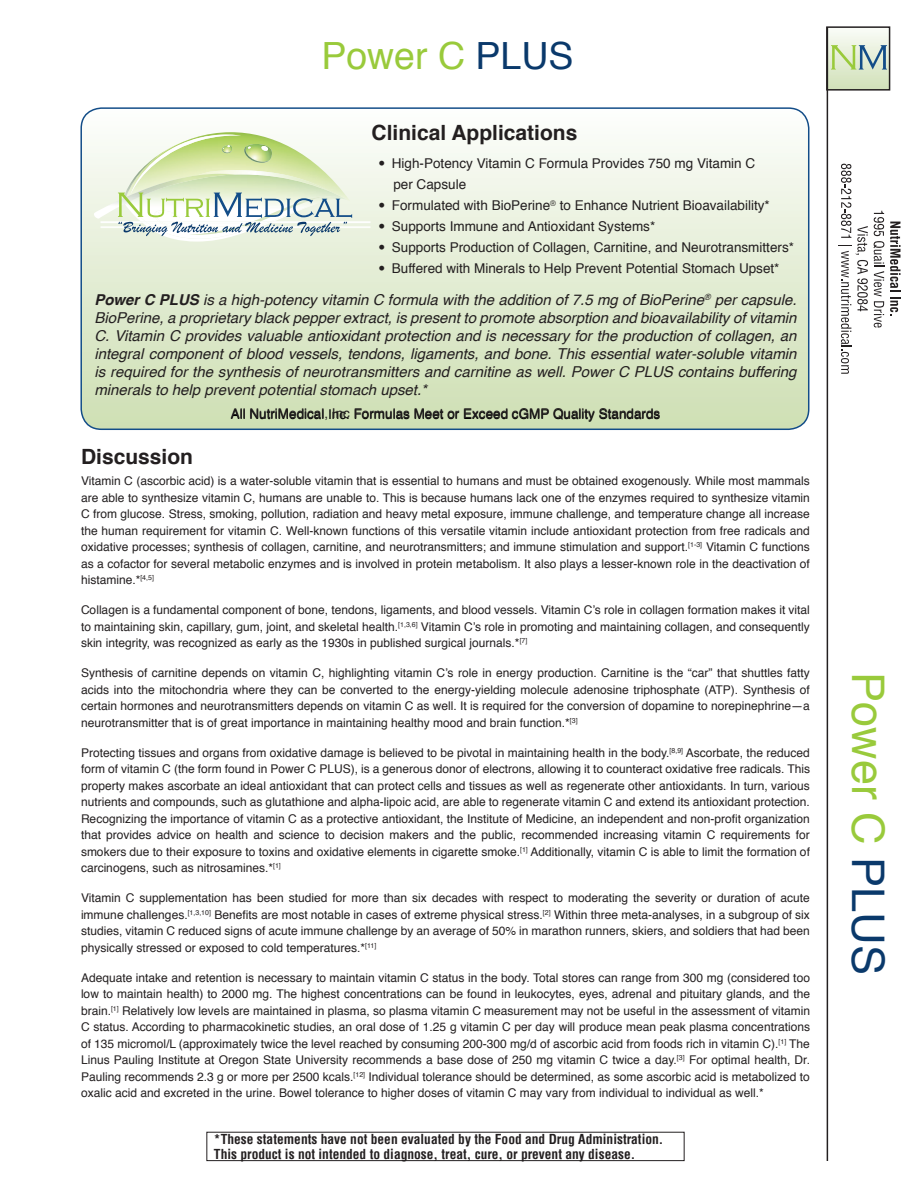
<style>
.page{position:relative;width:918px;height:1188px;background:#fff}
.page>*{position:absolute;margin:0;border:0;box-sizing:border-box;transform-origin:0 0}
.Product_Title{font:45px "Helvetica";color:#99ca3b}
.Product_Title-2{font:37.5px "Helvetica";color:#99ca3b}
.Subheader_Clinical_A{font:700 21px "Helvetica";color:#231f20}
.Subheader{font:700 21px "Helvetica";color:#231f20}
.Text_in_Box{font:italic 15px/18px "Helvetica";color:#231f20;text-align:justify}
.Distributor_Statemen{font:13.5px/21px "Helvetica";color:#231f20}
.t1{font:700 condensed 13.5px/15px "Helvetica";color:#231f20}
.Distributor_Statemen-2{font:13.5px "Helvetica";color:#000}
.Body_Text{font:12px/16.5px "Helvetica";color:#231f20;text-align:justify}
.s1{color:#0a396b}
.s2{font-family:"Trade Gothic LT Std"}
.s3{font-weight:700}
</style>
<div class="page">
<svg style="left:82px;top:108px;width:727px;height:321px"></svg>
<img style="left:126px;top:132px;width:224px;height:3px">
<img style="left:125px;top:236px;width:225px;height:6px">
<img style="left:94px;top:174px;width:7px;height:45px">
<svg style="left:101px;top:135px;width:270px;height:101px"></svg>
<div style="left:827px;top:27px;width:63px;height:63px;background:linear-gradient(to bottom,#fafcf7,#d1e1b8)"></div>
<svg style="left:831px;top:45px;width:56px;height:25px"></svg>
<div style="left:826px;top:26px;width:64px;height:65px;border:2px solid #231f20"></div>
<svg style="left:890px;top:222px;width:11px;height:94px"></svg>
<svg style="left:838px;top:164px;width:46px;height:210px"></svg>
<hr style="left:827px;top:27px;width:1px;height:1134px;background:#231f20">
<div style="left:206px;top:1132px;width:479px;height:29px;border:1px solid #231f20"></div>
<p class="Product_Title-2" style="left:321px;top:27px;width:254px">Power C <span class="s1">PLUS</span></p>
<p class="Subheader_Clinical_A" style="left:372px;top:115px;width:207px">Clinical Applications</p>
<p class="Distributor_Statemen" style="left:393px;top:153px;width:363px;text-indent:-15px"><span class="s2">•</span> High-Potency Vitamin C Formula Provides 750 mg Vitamin C per Capsule</p>
<p class="Distributor_Statemen" style="left:378px;top:195px;width:393px"><span class="s2">•</span> Formulated with BioPerine<sup>®</sup> to Enhance Nutrient Bioavailability*</p>
<p class="Distributor_Statemen" style="left:378px;top:216px;width:278px"><span class="s2">•</span> Supports Immune and Antioxidant Systems*</p>
<p class="Distributor_Statemen" style="left:378px;top:237px;width:417px"><span class="s2">•</span> Supports Production of Collagen, Carnitine, and Neurotransmitters*</p>
<p class="Distributor_Statemen" style="left:378px;top:258px;width:403px"><span class="s2">•</span> Buffered with Minerals to Help Prevent Potential Stomach Upset*</p>
<p class="Text_in_Box" style="left:94px;top:291px;width:704px"><span class="s3">Power C PLUS</span> is a high-potency vitamin C formula with the addition of 7.5 mg of BioPerine<sup>®</sup> per capsule.<br>BioPerine, a proprietary black pepper extract, is present to promote absorption and bioavailability of vitamin C. Vitamin C provides valuable antioxidant protection and is necessary for the production of collagen, an integral component of blood vessels, tendons, ligaments, and bone. This essential water-soluble vitamin is required for the synthesis of neurotransmitters and carnitine as well. Power C PLUS contains buffering minerals to help prevent potential stomach upset.*</p>
<p class="Distributor_Statemen" style="left:231px;top:403px;width:431px">All NutriMedical, Inc Formulas Meet or Exceed cGMP Quality Standards</p>
<p class="Distributor_Statemen-2" style="left:328px;top:404px;width:23px">Inc.</p>
<p class="Subheader" style="left:81px;top:440px;width:114px">Discussion</p>
<p class="Body_Text" style="left:81px;top:473px;width:730px">Vitamin C (ascorbic acid) is a water-soluble vitamin that is essential to humans and must be obtained exogenously. While most mammals are able to synthesize vitamin C, humans are unable to. This is because humans lack one of the enzymes required to synthesize vitamin C from glucose. Stress, smoking, pollution, radiation and heavy metal exposure, immune challenge, and temperature change all increase the human requirement for vitamin C. Well-known functions of this versatile vitamin include antioxidant protection from free radicals and oxidative processes; synthesis of collagen, carnitine, and neurotransmitters; and immune stimulation and support.<sup>[1-3]</sup> Vitamin C functions as a cofactor for several metabolic enzymes and is involved in protein metabolism. It also plays a lesser-known role in the deactivation of histamine.*<sup>[4,5]</sup></p>
<p class="Body_Text" style="left:81px;top:602px;width:730px">Collagen is a fundamental component of bone, tendons, ligaments, and blood vessels. Vitamin C’s role in collagen formation makes it vital to maintaining skin, capillary, gum, joint, and skeletal health.<sup>[1,3,6]</sup> Vitamin C’s role in promoting and maintaining collagen, and consequently skin integrity, was recognized as early as the 1930s in published surgical journals.*<sup>[7]</sup></p>
<p class="Body_Text" style="left:81px;top:665px;width:730px">Synthesis of carnitine depends on vitamin C, highlighting vitamin C’s role in energy production. Carnitine is the “car” that shuttles fatty acids into the mitochondria where they can be converted to the energy-yielding molecule adenosine triphosphate (ATP). Synthesis of certain hormones and neurotransmitters depends on vitamin C as well. It is required for the conversion of dopamine to norepinephrine—a neurotransmitter that is of great importance in maintaining healthy mood and brain function.*<sup>[3]</sup></p>
<p class="Body_Text" style="left:81px;top:745px;width:731px">Protecting tissues and organs from oxidative damage is believed to be pivotal in maintaining health in the body.<sup>[8,9]</sup> Ascorbate, the reduced form of vitamin C (the form found in Power C PLUS), is a generous donor of electrons, allowing it to counteract oxidative free radicals. This property makes ascorbate an ideal antioxidant that can protect cells and tissues as well as regenerate other antioxidants. In turn, various nutrients and compounds, such as glutathione and alpha-lipoic acid, are able to regenerate vitamin C and extend its antioxidant protection.<br>Recognizing the importance of vitamin C as a protective antioxidant, the Institute of Medicine, an independent and non-profit organization that provides advice on health and science to decision makers and the public, recommended increasing vitamin C requirements for smokers due to their exposure to toxins and oxidative elements in cigarette smoke.<sup>[1]</sup> Additionally, vitamin C is able to limit the formation of carcinogens, such as nitrosamines.*<sup>[1]</sup></p>
<p class="Body_Text" style="left:81px;top:890px;width:730px">Vitamin C supplementation has been studied for more than six decades with respect to moderating the severity or duration of acute immune challenges.<sup>[1,3,10]</sup> Benefits are most notable in cases of extreme physical stress.<sup>[2]</sup> Within three meta-analyses, in a subgroup of six studies, vitamin C reduced signs of acute immune challenge by an average of 50% in marathon runners, skiers, and soldiers that had been physically stressed or exposed to cold temperatures.*<sup>[11]</sup></p>
<p class="Body_Text" style="left:81px;top:970px;width:731px">Adequate intake and retention is necessary to maintain vitamin C status in the body. Total stores can range from 300 mg (considered too low to maintain health) to 2000 mg. The highest concentrations can be found in leukocytes, eyes, adrenal and pituitary glands, and the brain.<sup>[1]</sup> Relatively low levels are maintained in plasma, so plasma vitamin C measurement may not be useful in the assessment of vitamin C status. According to pharmacokinetic studies, an oral dose of 1.25 g vitamin C per day will produce mean peak plasma concentrations of 135 micromol/L (approximately twice the level reached by consuming 200-300 mg/d of ascorbic acid from foods rich in vitamin C).<sup>[1]</sup> The Linus Pauling Institute at Oregon State University recommends a base dose of 250 mg vitamin C twice a day.<sup>[3]</sup> For optimal health, Dr.<br>Pauling recommends 2.3 g or more per 2500 kcals.<sup>[12]</sup> Individual tolerance should be determined, as some ascorbic acid is metabolized to oxalic acid and excreted in the urine. Bowel tolerance to higher doses of vitamin C may vary from individual to individual as well.*</p>
<p class="t1" style="left:214px;top:1132px;width:451px">*These statements have not been evaluated by the Food and Drug Administration.<br>This product is not intended to diagnose, treat, cure, or prevent any disease.</p>
<p class="Product_Title" style="left:903px;top:672px;width:304px;rotate:90deg">Power C <span class="s1">PLUS</span></p>
</div>
